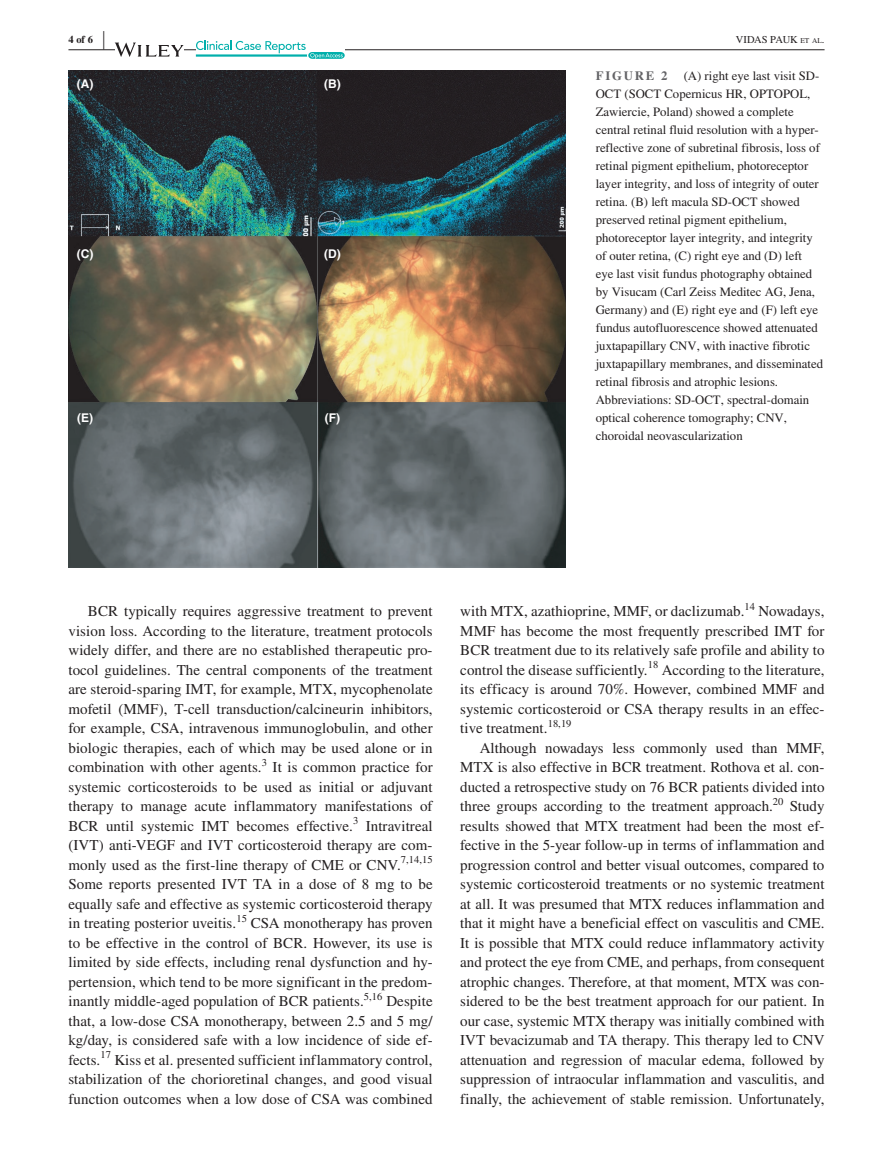
<style>
.page{position:relative;width:893px;height:1174px;background:#fff}
.page>*{position:absolute;margin:0;border:0;box-sizing:border-box;transform-origin:0 0}
.t1{font:700 25.95px "STIX";color:#231f20;scale:.36 1}
.t2{font:15px/19.5px "STIX";letter-spacing:.005em;color:#231f20;text-align:justify}
.t3{font:12.75px/18px "STIX";color:#231f20}
.t4{font:700 12.75px "STIX";letter-spacing:.14em;color:#636366}
.t5{font:700 12px "Helvetica";color:#fff}
.t6{font:10.5px "STIX";letter-spacing:.005em;color:#231f20}
.t7{font:10.5px "STIX";color:#231f20}
.t8{font:700 10.5px "STIX";color:#231f20}
.s1{font-size:7.35px}
</style>
<div class="page">
<hr style="left:68px;top:49px;width:756px;height:1px;background:#231f20">
<svg style="left:115px;top:43px;width:69px;height:14px"></svg>
<svg style="left:196px;top:41px;width:149px;height:18px"></svg>
<img style="left:68px;top:70px;width:498px;height:498px">
<p class="t8" style="left:68px;top:33px;width:26px">4 of 6</p>
<h1 class="t1" style="left:103px;top:24px;width:7px">|</h1>
<p class="t7" style="left:736px;top:32px;width:90px">VIDAS PAUK <span class="s1">et al</span>.</p>
<p class="t5" style="left:77px;top:77px;width:18px">(A)</p>
<p class="t5" style="left:324px;top:77px;width:18px">(B)</p>
<p class="t5" style="left:77px;top:246px;width:18px">(C)</p>
<p class="t5" style="left:324px;top:246px;width:18px">(D)</p>
<p class="t5" style="left:77px;top:410px;width:17px">(E)</p>
<p class="t5" style="left:325px;top:410px;width:17px">(F)</p>
<p class="t4" style="left:596px;top:68px;width:73px">FIGURE 2</p>
<p class="t3" style="left:596px;top:67px;width:229px;text-indent:88px">(A) right eye last visit SD-OCT (SOCT Copernicus HR, OPTOPOL, Zawiercie, Poland) showed a complete central retinal fluid resolution with a hyper&shy;reflective zone of subretinal fibrosis, loss of retinal pigment epithelium, photoreceptor layer integrity, and loss of integrity of outer retina. (B) left macula SD-OCT showed preserved retinal pigment epithelium, photoreceptor layer integrity, and integrity of outer retina, (C) right eye and (D) left<br>eye last visit fundus photography obtained by Visucam (Carl Zeiss Meditec AG, Jena, Germany) and (E) right eye and (F) left eye fundus autofluorescence showed attenuated juxtapapillary CNV, with inactive fibrotic juxtapapillary membranes, and disseminated retinal fibrosis and atrophic lesions.<br>Abbreviations: SD-OCT, spectral-domain optical coherence tomography; CNV, choroidal neovascularization</p>
<p class="t2" style="left:68px;top:602px;width:366px;text-indent:20px">BCR typically requires aggressive treatment to prevent vision loss. According to the literature, treatment protocols widely differ, and there are no established therapeutic pro&shy;tocol guidelines. The central components of the treatment are steroid-sparing IMT, for example, MTX, mycophenolate mofetil (MMF), T-cell transduction/calcineurin inhibitors, for example, CSA, intravenous immunoglobulin, and other biologic therapies, each of which may be used alone or in combination with other agents.</p>
<p class="t6" style="left:262px;top:755px;width:7px">3</p>
<p class="t2" style="left:68px;top:758px;width:366px;text-indent:204px">It is common practice for systemic corticosteroids to be used as initial or adjuvant therapy to manage acute inflammatory manifestations of BCR until systemic IMT becomes effective.</p>
<p class="t6" style="left:353px;top:813px;width:7px">3</p>
<p class="t2" style="left:68px;top:817px;width:366px;text-indent:297px">Intravitreal (IVT) anti-VEGF and IVT corticosteroid therapy are com&shy;monly used as the first-line therapy of CME or CNV.</p>
<p class="t6" style="left:401px;top:852px;width:33px">7,14,15</p>
<p class="t2" style="left:68px;top:875px;width:366px">Some reports presented IVT TA in a dose of 8 mg to be equally safe and effective as systemic corticosteroid therapy in treating posterior uveitis.</p>
<p class="t6" style="left:236px;top:911px;width:12px">15</p>
<p class="t2" style="left:68px;top:914px;width:366px;text-indent:182px">CSA monotherapy has proven to be effective in the control of BCR. However, its use is limited by side effects, including renal dysfunction and hy&shy;pertension, which tend to be more significant in the predom&shy;inantly middle-aged population of BCR patients.</p>
<p class="t6" style="left:364px;top:989px;width:20px">5,16</p>
<p class="t2" style="left:68px;top:992px;width:366px;text-indent:318px">Despite that, a low-dose CSA monotherapy, between 2.5 and 5 mg/ kg/day, is considered safe with a low incidence of side ef&shy;fects.</p>
<p class="t6" style="left:100px;top:1047px;width:12px">17</p>
<p class="t2" style="left:68px;top:1051px;width:366px;text-indent:46px">Kiss et al. presented sufficient inflammatory control, stabilization of the chorioretinal changes, and good visual function outcomes when a low dose of CSA was combined</p>
<p class="t6" style="left:745px;top:599px;width:12px">14</p>
<p class="t2" style="left:460px;top:602px;width:366px;text-indent:298px">Nowadays, MMF has become the most frequently prescribed IMT for BCR treatment due to its relatively safe profile and ability to control the disease sufficiently.</p>
<p class="t2" style="left:460px;top:602px;width:286px">with MTX, azathioprine, MMF, or daclizumab.</p>
<p class="t6" style="left:648px;top:657px;width:12px">18</p>
<p class="t2" style="left:460px;top:661px;width:366px;text-indent:201px">According to the literature, its efficacy is around 70%. However, combined MMF and systemic corticosteroid or CSA therapy results in an effec&shy;tive treatment.</p>
<p class="t6" style="left:548px;top:716px;width:25px">18,19</p>
<p class="t2" style="left:460px;top:739px;width:366px;text-indent:20px">Although nowadays less commonly used than MMF, MTX is also effective in BCR treatment. Rothova et al. con&shy;ducted a retrospective study on 76 BCR patients divided into three groups according to the treatment approach.</p>
<p class="t6" style="left:773px;top:794px;width:12px">20</p>
<p class="t2" style="left:460px;top:797px;width:366px;text-indent:329px">Study results showed that MTX treatment had been the most ef&shy;fective in the 5-year follow-up in terms of inflammation and progression control and better visual outcomes, compared to systemic corticosteroid treatments or no systemic treatment at all. It was presumed that MTX reduces inflammation and that it might have a beneficial effect on vasculitis and CME.<br>It is possible that MTX could reduce inflammatory activity and protect the eye from CME, and perhaps, from consequent atrophic changes. Therefore, at that moment, MTX was con&shy;sidered to be the best treatment approach for our patient. In our case, systemic MTX therapy was initially combined with IVT bevacizumab and TA therapy. This therapy led to CNV attenuation and regression of macular edema, followed by suppression of intraocular inflammation and vasculitis, and finally, the achievement of stable remission. Unfortunately,</p>
</div>
